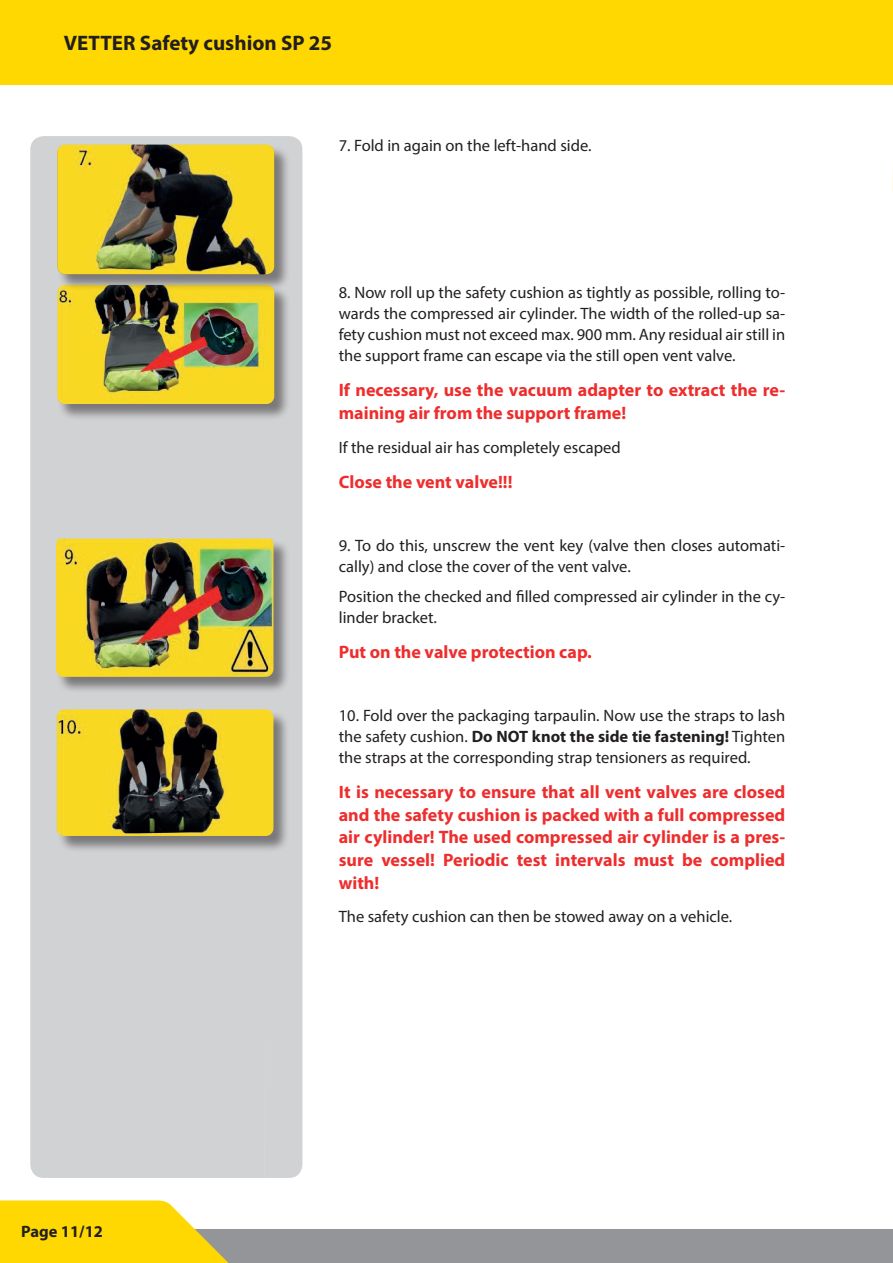
<style>
.page{position:relative;width:893px;height:1263px;background:#fff}
.page>*{position:absolute;margin:0;border:0;box-sizing:border-box;transform-origin:0 0}
.t1{font:700 21px "Myriad Pro";color:#231f20}
.t2{font:700 18px/22.5px "Myriad Pro";color:#ee2d2d}
.t3{font:16.5px/21px "Myriad Pro";color:#231f20;text-align:justify}
.t4{font:700 16.5px "Myriad Pro";color:#231f20}
.s1{font-weight:700}
</style>
<div class="page">
<div style="left:0;top:1229px;width:893px;height:34px;background:#939598"></div>
<div style="left:0;top:0;width:892px;height:85px;background:#ffd801"></div>
<svg style="left:0;top:1200px;width:229px;height:63px;background:#fad921"></svg>
<div style="left:30px;top:136px;width:38px;height:1042px;background:#d1d2d4"></div>
<div style="left:68px;top:136px;width:196px;height:1042px;background:#d1d2d4"></div>
<div style="left:264px;top:136px;width:38px;height:1042px;background:#d1d2d4"></div>
<svg style="left:892px;top:0;width:1px;height:192px"></svg>
<div style="left:58px;top:285px;width:233px;height:136px;background:#231f20;opacity:.5"></div>
<img style="left:57px;top:285px;width:217px;height:119px">
<div style="left:57px;top:710px;width:233px;height:143px;background:#231f20;opacity:.5"></div>
<img style="left:57px;top:709px;width:216px;height:127px">
<div style="left:56px;top:539px;width:234px;height:154px;background:#231f20;opacity:.5"></div>
<img style="left:56px;top:539px;width:217px;height:138px">
<div style="left:58px;top:145px;width:233px;height:146px;background:#231f20;opacity:.5"></div>
<img style="left:57px;top:145px;width:217px;height:129px">
<p class="t1" style="left:64px;top:29px;width:270px">VETTER Safety cushion SP 25</p>
<p class="t3" style="left:339px;top:134px;width:254px">7. Fold in again on the left-hand side.</p>
<p class="t3" style="left:339px;top:282px;width:448px">8. Now roll up the safety cushion as tightly as possible, rolling to&shy;wards the compressed air cylinder. The width of the rolled-up sa&shy;fety cushion must not exceed max. 900 mm. Any residual air still in the support frame can escape via the still open vent valve.</p>
<p class="t2" style="left:339px;top:378px;width:448px">If necessary, use the vacuum adapter to extract the re&shy;maining air from the support frame!</p>
<p class="t3" style="left:339px;top:436px;width:283px">If the residual air has completely escaped</p>
<p class="t2" style="left:339px;top:470px;width:175px">Close the vent valve!!!</p>
<p class="t3" style="left:339px;top:535px;width:448px">9. To do this, unscrew the vent key (valve then closes automati&shy;cally) and close the cover of the vent valve.</p>
<p class="t3" style="left:339px;top:585px;width:448px">Position the checked and filled compressed air cylinder in the cy&shy;linder bracket.</p>
<p class="t2" style="left:339px;top:640px;width:255px">Put on the valve protection cap.</p>
<p class="t4" style="left:21px;top:1221px;width:83px">Page 11/12</p>
<p class="t3" style="left:339px;top:705px;width:448px">10. Fold over the packaging tarpaulin. Now use the straps to lash the safety cushion. <span class="s1">Do NOT knot the side tie fastening!</span> Tighten the straps at the corresponding strap tensioners as required.</p>
<p class="t2" style="left:339px;top:780px;width:448px;text-align:justify">It is necessary to ensure that all vent valves are closed and the safety cushion is packed with a full compressed air cylinder! The used compressed air cylinder is a pres&shy;sure vessel! Periodic test intervals must be complied with!</p>
<p class="t3" style="left:339px;top:906px;width:395px">The safety cushion can then be stowed away on a vehicle.</p>
</div>
